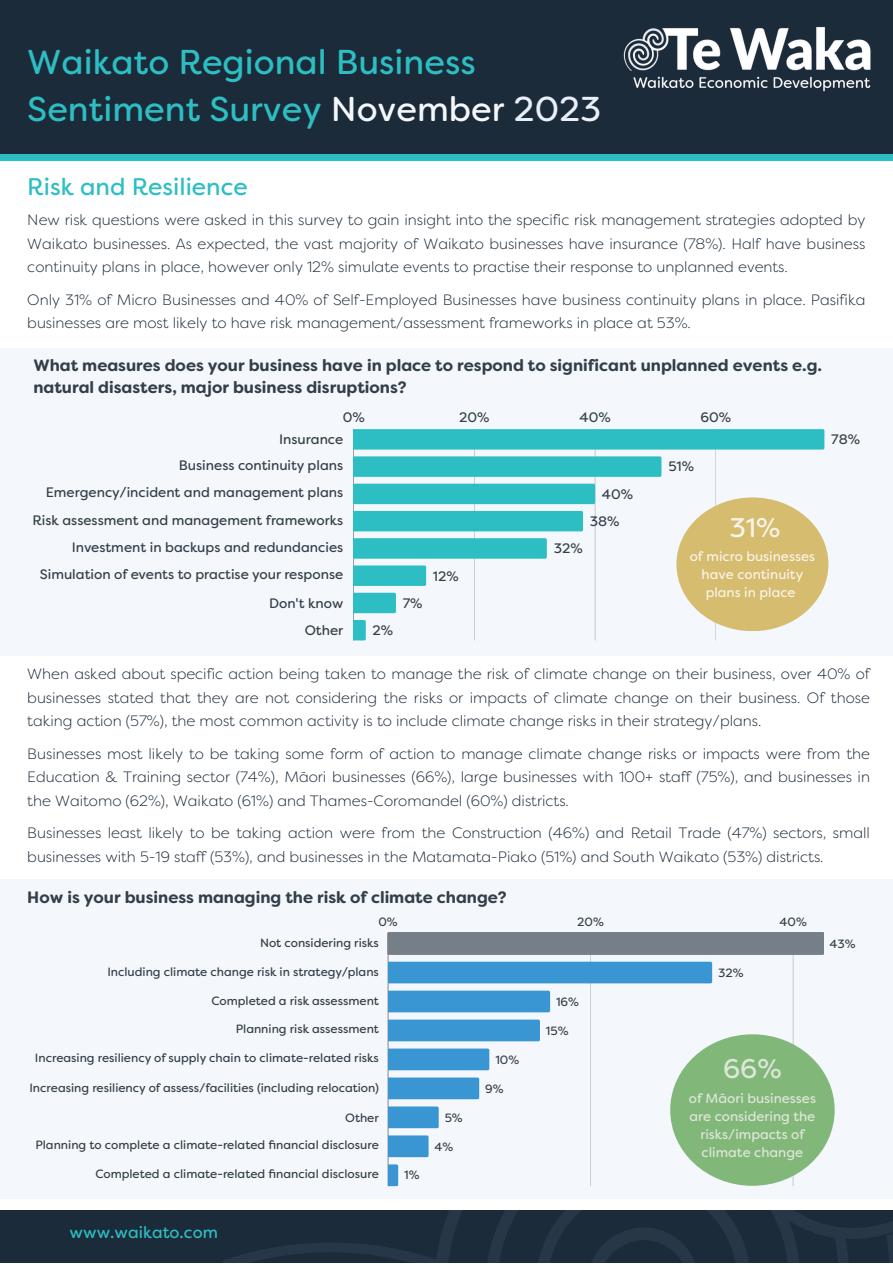
<style>
.page{position:relative;width:893px;height:1264px;background:#fff}
.page>*{position:absolute;margin:0;border:0;box-sizing:border-box;transform-origin:0 0}
.t1{font:34.5px/47.2px "Filson Soft";color:#2cbec3}
.t2{font:27px "Filson Soft";color:#f8f4e9}
.t3{font:27px "Filson Soft";color:#dee7d9}
.t4{font:24px "Filson Soft";color:#2cbec3}
.t5{font:700 16.5px/22.5px "Filson Soft";color:#333f48}
.t6{font:16.5px "Filson Soft";color:#2cbec3}
.t7{font:300 15px/23.5px "Filson Soft";color:#1c2b39;text-align:justify}
.t8{font:13.65px "Filson Soft";color:#333f48}
.t9{font:13.5px/18px "Filson Soft";color:#dee7d9;text-align:center}
.t10{font:13.5px/18px "Filson Soft";color:#f8f4e9;text-align:center}
.t11{font:12px "Filson Soft";color:#333f48}
.s1{color:#f4f7fc}
.s2{color:#e9eff8}
</style>
<div class="page">
<div style="left:0;top:879px;width:892px;height:319px;background:#f4f7fc"></div>
<hr style="left:388px;top:932px;width:1px;height:254px;background:#333f48">
<hr style="left:590px;top:932px;width:1px;height:254px;background:#333f48">
<hr style="left:792px;top:932px;width:1px;height:254px;background:#333f48">
<div style="left:388px;top:1019px;width:152px;height:22px;background:#3a96d2"></div>
<div style="left:388px;top:990px;width:162px;height:22px;background:#3a96d2"></div>
<svg style="left:388px;top:1135px;width:40px;height:22px"></svg>
<svg style="left:388px;top:1164px;width:10px;height:22px"></svg>
<div style="left:388px;top:961px;width:324px;height:22px;background:#3a96d2"></div>
<div style="left:388px;top:1048px;width:101px;height:22px;background:#3a96d2"></div>
<div style="left:388px;top:1077px;width:91px;height:22px;background:#3a96d2"></div>
<svg style="left:388px;top:1106px;width:50px;height:22px"></svg>
<div style="left:0;top:348px;width:892px;height:307px;background:#f4f7fc"></div>
<hr style="left:353px;top:429px;width:1px;height:211px;background:#333f48">
<hr style="left:474px;top:429px;width:1px;height:211px;background:#333f48">
<hr style="left:594px;top:429px;width:1px;height:211px;background:#333f48">
<hr style="left:715px;top:429px;width:1px;height:211px;background:#333f48">
<div style="left:353px;top:429px;width:471px;height:20px;background:#2cbec3"></div>
<svg style="left:353px;top:456px;width:308px;height:21px;background:#31bfc4"></svg>
<div style="left:353px;top:483px;width:242px;height:21px;background:#2cbec3"></div>
<div style="left:353px;top:511px;width:230px;height:20px;background:#2cbec3"></div>
<svg style="left:353px;top:565px;width:73px;height:21px;background:#31bfc4"></svg>
<div style="left:353px;top:538px;width:193px;height:20px;background:#2cbec3"></div>
<svg style="left:353px;top:592px;width:43px;height:21px"></svg>
<svg style="left:353px;top:620px;width:13px;height:20px"></svg>
<div style="left:670px;top:1034px;width:164px;height:151px;background:#82b77a;border-radius:50%"></div>
<div style="left:676px;top:497px;width:152px;height:134px;background:#d6bc6e;border-radius:50%"></div>
<div style="left:0;top:1210px;width:892px;height:52px;background:#1c2b39"></div>
<svg style="left:224px;top:1210px;width:668px;height:52px"></svg>
<div style="left:0;top:0;width:892px;height:155px;background:#1c2b39"></div>
<img style="left:623px;top:27px;width:246px;height:65px">
<div style="left:0;top:154px;width:892px;height:7px;background:#2cbec3"></div>
<div style="left:387px;top:932px;width:436px;height:22px;background:#767f88"></div>
<p class="t1" style="left:27px;top:41px;width:575px">Waikato Regional Business<br>Sentiment Survey <span class="s1">November</span> <span class="s2">2023</span></p>
<p class="t4" style="left:27px;top:178px;width:222px">Risk and Resilience</p>
<p class="t7" style="left:27px;top:210px;width:839px">New risk questions were asked in this survey to gain insight into the specific risk management strategies adopted by Waikato businesses. As expected, the vast majority of Waikato businesses have insurance (78%). Half have business continuity plans in place, however only 12% simulate events to practise their response to unplanned events.</p>
<p class="t7" style="left:27px;top:289px;width:839px">Only 31% of Micro Businesses and 40% of Self-Employed Businesses have business continuity plans in place. Pasifika businesses are most likely to have risk management/assessment frameworks in place at 53%.</p>
<p class="t5" style="left:33px;top:355px;width:790px">What measures does your business have in place to respond to significant unplanned events e.g. natural disasters, major business disruptions?</p>
<p class="t8" style="left:342px;top:412px;width:24px">0%</p>
<p class="t8" style="left:459px;top:412px;width:32px">20%</p>
<p class="t8" style="left:579px;top:412px;width:33px">40%</p>
<p class="t8" style="left:700px;top:412px;width:32px">60%</p>
<p class="t8" style="left:279px;top:434px;width:65px">Insurance</p>
<p class="t8" style="left:831px;top:434px;width:30px">78%</p>
<p class="t8" style="left:179px;top:460px;width:166px">Business continuity plans</p>
<p class="t8" style="left:668px;top:461px;width:27px">51%</p>
<p class="t8" style="left:46px;top:487px;width:299px">Emergency/incident and management plans</p>
<p class="t8" style="left:602px;top:489px;width:33px">40%</p>
<p class="t8" style="left:32px;top:515px;width:312px">Risk assessment and management frameworks</p>
<p class="t8" style="left:590px;top:516px;width:31px">38%</p>
<p class="t2" style="left:729px;top:517px;width:52px">31%</p>
<p class="t10" style="left:689px;top:548px;width:127px">of micro businesses have continuity plans in place</p>
<p class="t8" style="left:72px;top:542px;width:273px">Investment in backups and redundancies</p>
<p class="t8" style="left:553px;top:543px;width:31px">32%</p>
<p class="t8" style="left:40px;top:569px;width:305px">Simulation of events to practise your response</p>
<p class="t8" style="left:433px;top:570px;width:27px">12%</p>
<p class="t8" style="left:269px;top:598px;width:75px">Don't know</p>
<p class="t8" style="left:403px;top:598px;width:21px">7%</p>
<p class="t8" style="left:305px;top:625px;width:40px">Other</p>
<p class="t8" style="left:372px;top:625px;width:22px">2%</p>
<p class="t7" style="left:27px;top:663px;width:844px">When asked about specific action being taken to manage the risk of climate change on their business, over 40% of businesses stated that they are not considering the risks or impacts of climate change on their business. Of those taking action (57%), the most common activity is to include climate change risks in their strategy/plans.</p>
<p class="t7" style="left:27px;top:743px;width:844px">Businesses most likely to be taking some form of action to manage climate change risks or impacts were from the Education &amp; Training sector (74%), Māori businesses (66%), large businesses with 100+ staff (75%), and businesses in the Waitomo (62%), Waikato (61%) and Thames-Coromandel (60%) districts.</p>
<p class="t7" style="left:27px;top:822px;width:844px">Businesses least likely to be taking action were from the Construction (46%) and Retail Trade (47%) sectors, small businesses with 5-19 staff (53%), and businesses in the Matamata-Piako (51%) and South Waikato (53%) districts.</p>
<p class="t5" style="left:27px;top:887px;width:481px">How is your business managing the risk of climate change?</p>
<p class="t11" style="left:378px;top:917px;width:21px">0%</p>
<p class="t11" style="left:577px;top:917px;width:28px">20%</p>
<p class="t11" style="left:779px;top:917px;width:29px">40%</p>
<p class="t11" style="left:260px;top:937px;width:120px">Not considering risks</p>
<p class="t11" style="left:829px;top:939px;width:28px">43%</p>
<p class="t11" style="left:107px;top:966px;width:273px">Including climate change risk in strategy/plans</p>
<p class="t11" style="left:718px;top:968px;width:27px">32%</p>
<p class="t11" style="left:211px;top:995px;width:169px">Completed a risk assessment</p>
<p class="t11" style="left:556px;top:997px;width:24px">16%</p>
<p class="t11" style="left:236px;top:1024px;width:145px">Planning risk assessment</p>
<p class="t11" style="left:546px;top:1025px;width:24px">15%</p>
<p class="t11" style="left:35px;top:1053px;width:345px">Increasing resiliency of supply chain to climate-related risks</p>
<p class="t11" style="left:495px;top:1054px;width:25px">10%</p>
<p class="t11" style="left:29px;top:1082px;width:351px">Increasing resiliency of assess/facilities (including relocation)</p>
<p class="t11" style="left:485px;top:1083px;width:20px">9%</p>
<p class="t11" style="left:345px;top:1112px;width:35px">Other</p>
<p class="t11" style="left:444px;top:1112px;width:20px">5%</p>
<p class="t11" style="left:35px;top:1140px;width:345px">Planning to complete a climate-related fi nancial disclosure</p>
<p class="t11" style="left:434px;top:1141px;width:20px">4%</p>
<p class="t11" style="left:95px;top:1169px;width:285px">Completed a climate-related fi nancial disclosure</p>
<p class="t11" style="left:404px;top:1170px;width:17px">1%</p>
<p class="t6" style="left:70px;top:1226px;width:150px">www.waikato.com</p>
<p class="t3" style="left:723px;top:1058px;width:60px">66%</p>
<p class="t9" style="left:688px;top:1090px;width:129px">of Māori businesses are considering the risks/impacts of climate change</p>
</div>
